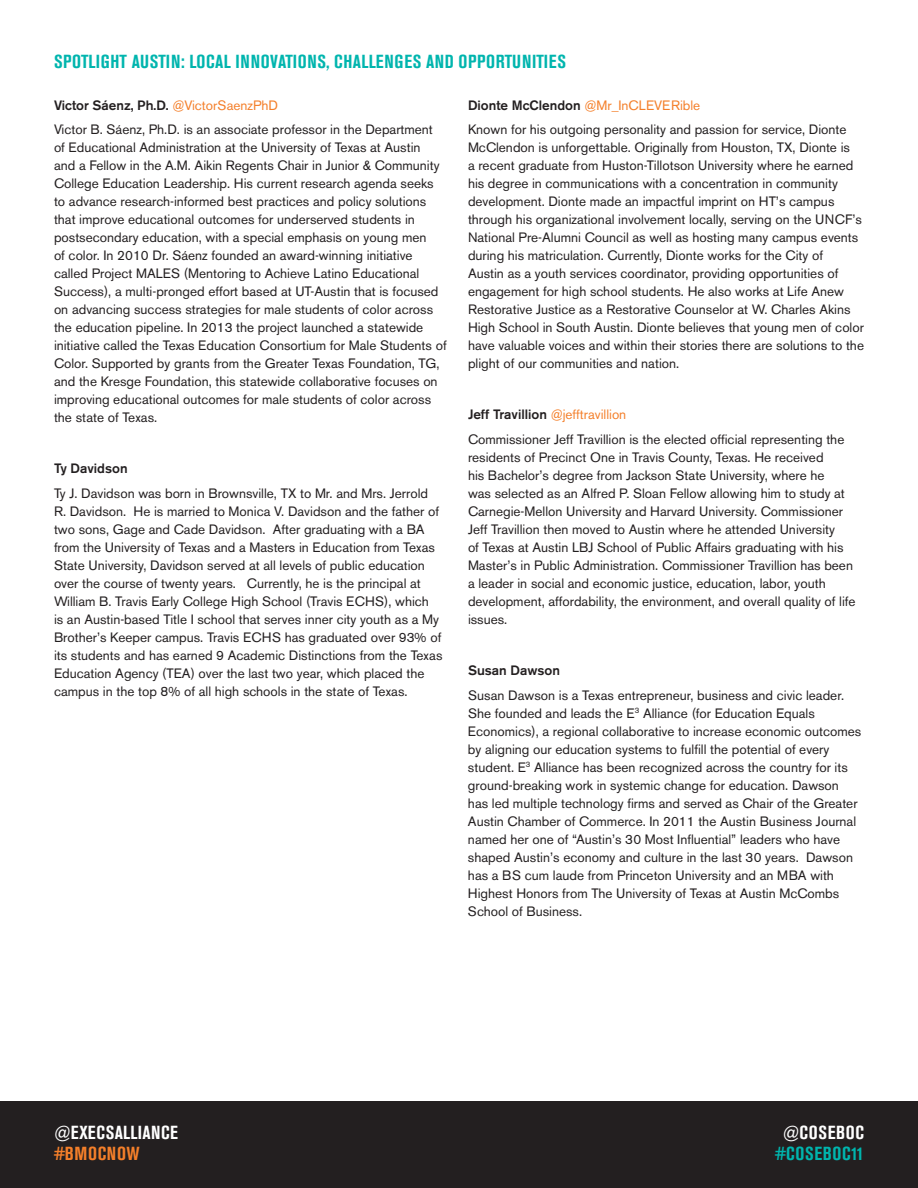
<style>
.page{position:relative;width:918px;height:1188px;background:#fff}
.page>*{position:absolute;margin:0;border:0;box-sizing:border-box;transform-origin:0 0}
.t1{font:700 condensed 18.75px "Akzidenz Grotesk BE";letter-spacing:.03em;color:#00b5ae}
.t2{font:700 condensed 18.75px "Akzidenz Grotesk BE";letter-spacing:.03em;color:#fff}
.t3{font:700 condensed 18.75px "Akzidenz Grotesk BE";letter-spacing:.035em;color:#f47f2a}
.t4{font:13.5px/18px "Akzidenz Grotesk BE";color:#231f20}
.t5{font:500 13.5px "Akzidenz Grotesk BE";color:#231f20}
.s1{font-weight:500}
.s2{color:#f47f2a}
</style>
<div class="page">
<div style="left:0;top:1102px;width:918px;height:86px;background:#231f20"></div>
<h1 class="t1" style="left:54px;top:51px;width:514px">SPOTLIGHT AUSTIN: LOCAL INNOVATIONS, CHALLENGES AND OPPORTUNITIES</h1>
<p class="t4" style="left:54px;top:93px;width:380px;line-height:24.8px"><span class="s1">Victor Sáenz, Ph.D.</span> <span class="s2">@VictorSaenzPhD<br></span>Victor B. Sáenz, Ph.D. is an associate professor in the Department</p>
<p class="t4" style="left:54px;top:139px;width:394px">of Educational Administration at the University of Texas at Austin<br>and a Fellow in the A.M. Aikin Regents Chair in Junior &amp; Community College Education Leadership. His current research agenda seeks to advance research-informed best practices and policy solutions that improve educational outcomes for underserved students in postsecondary education, with a special emphasis on young men<br>of color. In 2010 Dr. Sáenz founded an award-winning initiative called Project MALES (Mentoring to Achieve Latino Educational Success), a multi-pronged effort based at UT-Austin that is focused on advancing success strategies for male students of color across the education pipeline. In 2013 the project launched a statewide initiative called the Texas Education Consortium for Male Students of Color. Supported by grants from the Greater Texas Foundation, TG, and the Kresge Foundation, this statewide collaborative focuses on improving educational outcomes for male students of color across the state of Texas.</p>
<p class="t5" style="left:54px;top:460px;width:75px">Ty Davidson</p>
<p class="t4" style="left:54px;top:484px;width:390px">Ty J. Davidson was born in Brownsville, TX to Mr. and Mrs. Jerrold R. Davidson. He is married to Monica V. Davidson and the father of two sons, Gage and Cade Davidson. After graduating with a BA from the University of Texas and a Masters in Education from Texas State University, Davidson served at all levels of public education over the course of twenty years. Currently, he is the principal at William B. Travis Early College High School (Travis ECHS), which<br>is an Austin-based Title I school that serves inner city youth as a My Brother’s Keeper campus. Travis ECHS has graduated over 93% of its students and has earned 9 Academic Distinctions from the Texas Education Agency (TEA) over the last two year, which placed the campus in the top 8% of all high schools in the state of Texas.</p>
<p class="t4" style="left:468px;top:93px;width:380px;line-height:24.8px"><span class="s1">Dionte McClendon</span> <span class="s2">@Mr_InCLEVERible<br></span>Known for his outgoing personality and passion for service, Dionte</p>
<p class="t4" style="left:468px;top:139px;width:398px">McClendon is unforgettable. Originally from Houston, TX, Dionte is<br>a recent graduate from Huston-Tillotson University where he earned his degree in communications with a concentration in community development. Dionte made an impactful imprint on HT’s campus through his organizational involvement locally, serving on the UNCF’s National Pre-Alumni Council as well as hosting many campus events during his matriculation. Currently, Dionte works for the City of<br>Austin as a youth services coordinator, providing opportunities of engagement for high school students. He also works at Life Anew Restorative Justice as a Restorative Counselor at W. Charles Akins High School in South Austin. Dionte believes that young men of color have valuable voices and within their stories there are solutions to the plight of our communities and nation.</p>
<p class="t4" style="left:468px;top:402px;width:378px;line-height:24.8px"><span class="s1">Jeff Travillion</span> <span class="s2">@jefftravillion<br></span>Commissioner Jeff Travillion is the elected official representing the</p>
<p class="t4" style="left:468px;top:448px;width:389px">residents of Precinct One in Travis County, Texas. He received<br>his Bachelor’s degree from Jackson State University, where he<br>was selected as an Alfred P. Sloan Fellow allowing him to study at Carnegie-Mellon University and Harvard University. Commissioner Jeff Travillion then moved to Austin where he attended University<br>of Texas at Austin LBJ School of Public Affairs graduating with his Master’s in Public Administration. Commissioner Travillion has been a leader in social and economic justice, education, labor, youth development, affordability, the environment, and overall quality of life issues.</p>
<p class="t5" style="left:468px;top:662px;width:93px">Susan Dawson</p>
<p class="t4" style="left:468px;top:686px;width:395px">Susan Dawson is a Texas entrepreneur, business and civic leader.<br>She founded and leads the E<sup>3</sup> Alliance (for Education Equals Economics), a regional collaborative to increase economic outcomes by aligning our education systems to fulfill the potential of every student. E<sup>3</sup> Alliance has been recognized across the country for its ground-breaking work in systemic change for education. Dawson has led multiple technology firms and served as Chair of the Greater Austin Chamber of Commerce. In 2011 the Austin Business Journal named her one of “Austin’s 30 Most Influential” leaders who have shaped Austin’s economy and culture in the last 30 years. Dawson has a BS cum laude from Princeton University and an MBA with Highest Honors from The University of Texas at Austin McCombs School of Business.</p>
<h1 class="t2" style="left:54px;top:1122px;width:126px">@EXECSALLIANCE</h1>
<h1 class="t3" style="left:54px;top:1143px;width:87px">#BMOCNOW</h1>
<h1 class="t2" style="left:783px;top:1122px;width:83px">@COSEBOC</h1>
<h1 class="t1" style="left:775px;top:1143px;width:90px">#COSEBOC11</h1>
</div>
